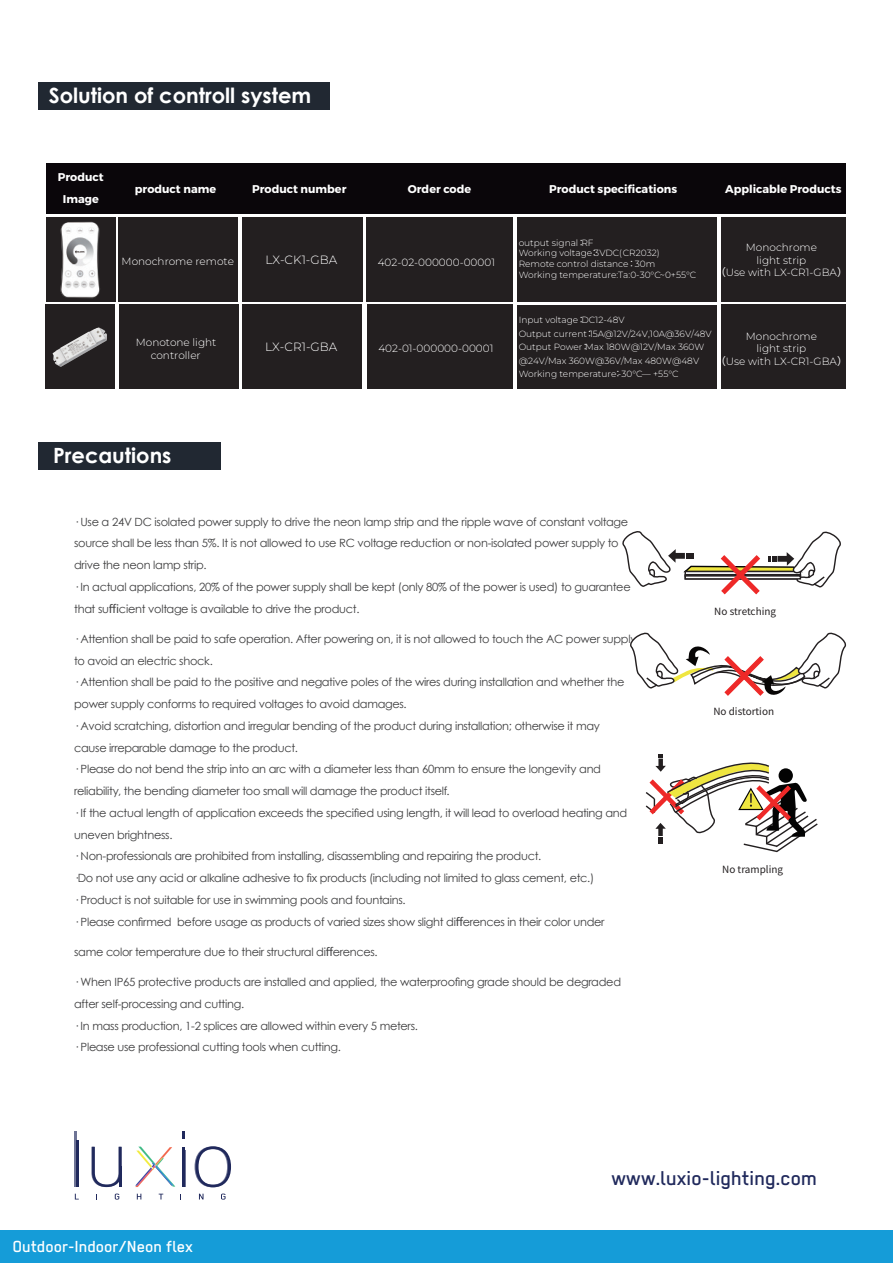
<style>
.page{position:relative;width:893px;height:1263px;background:#fff}
.page>*{position:absolute;margin:0;border:0;box-sizing:border-box;transform-origin:0 0}
.t1{font:500 22.5px "Regular";color:#20295c}
.t2{font:700 21px "Century Gothic";color:#fff}
.t3{font:500 18px "Regular";color:#fff}
.t4{font:300 12px "Montserrat";color:#fff}
.t5{font:11.4px/21.8px "Century Gothic";letter-spacing:-.025em;color:#3e3e3f}
.t6{font:700 11.25px/22.5px "Montserrat";color:#fff;text-align:center}
.t7{font:300 10.5px/12.6px "Montserrat";color:#fff;text-align:center}
.t8{font:9.9px "Source Han Sans CN";color:#231f20}
.t9{font:300 9px/13.5px "Montserrat";color:#fff}
.s1{font-family:"Koz Go Pr 6 N";font-weight:400}
.s2{font-family:"Source Han Sans CN";font-weight:400}
.s3{font-family:"Source Han Sans CN"}
</style>
<div class="page">
<div style="left:38px;top:82px;width:291px;height:28px;background:#212832"></div>
<div style="left:38px;top:442px;width:183px;height:28px;background:#212832"></div>
<svg style="left:645px;top:754px;width:173px;height:99px"></svg>
<svg style="left:622px;top:531px;width:219px;height:64px"></svg>
<svg style="left:630px;top:632px;width:217px;height:64px"></svg>
<svg style="left:135px;top:1147px;width:40px;height:40px"></svg>
<hr style="left:183px;top:1147px;width:2px;height:40px;background:#20295c">
<hr style="left:76px;top:1140px;width:3px;height:47px;background:#20295c">
<hr style="left:74px;top:1131px;width:3px;height:56px;background:#20295c">
<svg style="left:91px;top:1147px;width:31px;height:40px"></svg>
<hr style="left:119px;top:1167px;width:3px;height:20px;background:#20295c">
<hr style="left:184px;top:1150px;width:2px;height:37px;background:#20295c">
<svg style="left:183px;top:1131px;width:2px;height:8px"></svg>
<svg style="left:195px;top:1146px;width:36px;height:41px"></svg>
<svg style="left:115px;top:1193px;width:4px;height:6px"></svg>
<svg style="left:137px;top:1194px;width:4px;height:5px"></svg>
<svg style="left:159px;top:1194px;width:4px;height:5px"></svg>
<svg style="left:199px;top:1194px;width:4px;height:5px"></svg>
<svg style="left:221px;top:1193px;width:5px;height:6px"></svg>
<div style="left:0;top:1230px;width:893px;height:33px;background:#159cd8"></div>
<div style="left:242px;top:217px;width:120px;height:85px;background:#231f20"></div>
<div style="left:367px;top:217px;width:146px;height:85px;background:#231f20"></div>
<div style="left:367px;top:304px;width:146px;height:85px;background:#231f20"></div>
<div style="left:243px;top:304px;width:119px;height:85px;background:#231f20"></div>
<div style="left:721px;top:217px;width:124px;height:85px;background:#231f20"></div>
<div style="left:721px;top:304px;width:125px;height:85px;background:#231f20"></div>
<div style="left:46px;top:217px;width:69px;height:85px;background:#231f20"></div>
<img style="left:60px;top:222px;width:40px;height:76px">
<div style="left:118px;top:217px;width:120px;height:85px;background:#231f20"></div>
<div style="left:45px;top:304px;width:70px;height:85px;background:#231f20"></div>
<div style="left:119px;top:304px;width:120px;height:84px;background:#231f20"></div>
<img style="left:52px;top:327px;width:55px;height:40px">
<div style="left:517px;top:217px;width:200px;height:85px;background:#231f20"></div>
<div style="left:517px;top:305px;width:200px;height:84px;background:#231f20"></div>
<div style="left:46px;top:163px;width:800px;height:51px;background:#0a060a"></div>
<h2 class="t2" style="left:49px;top:79px;width:264px">Solution of controll system</h2>
<p class="t6" style="left:58px;top:166px;width:47px">Product<br>Image</p>
<p class="t6" style="left:135px;top:178px;width:83px">product name</p>
<p class="t6" style="left:252px;top:178px;width:96px">Product number</p>
<p class="t6" style="left:408px;top:178px;width:65px">Order code</p>
<p class="t6" style="left:549px;top:178px;width:130px">Product specifications</p>
<p class="t6" style="left:725px;top:178px;width:118px">Applicable Products</p>
<p class="t7" style="left:122px;top:255px;width:114px">Monochrome remote</p>
<p class="t7" style="left:136px;top:336px;width:82px">Monotone light controller</p>
<p class="t4" style="left:265px;top:252px;width:73px">LX-CK1-GBA</p>
<p class="t7" style="left:378px;top:255px;width:119px">402-02-000000-00001</p>
<p class="t4" style="left:265px;top:339px;width:74px">LX-CR1-GBA</p>
<p class="t7" style="left:378px;top:342px;width:117px">402-01-000000-00001</p>
<p class="t9" style="left:519px;top:237px;width:179px;line-height:10.8px">output signal<span class="s1">：</span>RF<br>Working voltage<span class="s1">：</span>3VDC(CR2032)<br>Remote control distance<span class="s1">：</span>30m<br>Working temperature:Ta:0-30°C ~0+55°C</p>
<p class="t9" style="left:519px;top:313px;width:195px">Input voltage<span class="s1">：</span>DC12-48V<br>Output current<span class="s1">：</span>15A@12V/24V,10A@36V/48V Output Power<span class="s1">：</span>Max 180W@12V/Max 360W @24V/Max 360W@36V/Max 480W@48V Working temperature<span class="s1">：</span>-30°C— +55°C</p>
<p class="t7" style="left:715px;top:241px;width:134px">Monochrome<br>light strip<br><span class="s2">（</span>Use with LX-CR1-GBA<span class="s2">）</span></p>
<p class="t7" style="left:715px;top:329px;width:134px">Monochrome<br>light strip<br><span class="s2">（</span>Use with LX-CR1-GBA<span class="s2">）</span></p>
<h2 class="t2" style="left:53px;top:439px;width:120px">Precautions</h2>
<p class="t5" style="left:74px;top:510px;width:558px">· Use a 24V DC isolated power supply to drive the neon lamp strip and the ripple wave of constant voltage source shall be less than 5%. It is not allowed to use RC voltage reduction or non-isolated power supply to drive the neon lamp strip.<br>· In actual applications, 20% of the power supply shall be kept (only 80% of the power is used) to guarantee that su<span class="s3">ffi</span>cient voltage is available to drive the product.</p>
<p class="t5" style="left:74px;top:628px;width:564px">· Attention shall be paid to safe operation. After powering on, it is not allowed to touch the AC power supply to avoid an electric shock.<br>· Attention shall be paid to the positive and negative poles of the wires during installation and whether the power supply conforms to required voltages to avoid damages.<br>· Avoid scratching, distortion and irregular bending of the product during installation; otherwise it may<br>cause irreparable damage to the product.<br>· Please do not bend the strip into an arc with a diameter less than 60mm to ensure the longevity and reliability, the bending diameter too small will damage the product itself.<br>· If the actual length of application exceeds the specified using length, it will lead to overload heating and uneven brightness.<br>· Non-professionals are prohibited from installing, disassembling and repairing the product.<br>·Do not use any acid or alkaline adhesive to fix products (including not limited to glass cement, etc.)<br>· Product is not suitable for use in swimming pools and fountains.<br>· Please confirmed before usage as products of varied sizes show slight di<span class="s3">ff</span>erences in their color under</p>
<p class="t5" style="left:74px;top:941px;width:305px">same color temperature due to their structural di<span class="s3">ff</span>erences.</p>
<p class="t5" style="left:74px;top:971px;width:548px">· When IP65 protective products are installed and applied, the waterproofing grade should be degraded after self-processing and cutting.<br>· In mass production, 1-2 splices are allowed within every 5 meters.<br>· Please use professional cutting tools when cutting.</p>
<p class="t8" style="left:714px;top:606px;width:63px">No stretching</p>
<p class="t8" style="left:713px;top:706px;width:62px">No distortion</p>
<p class="t8" style="left:722px;top:864px;width:62px">No trampling</p>
<h3 class="t3" style="left:13px;top:1236px;width:182px">Outdoor-Indoor/Neon flex</h3>
<h1 class="t1" style="left:612px;top:1165px;width:207px">www.luxio-lighting.com</h1>
</div>
